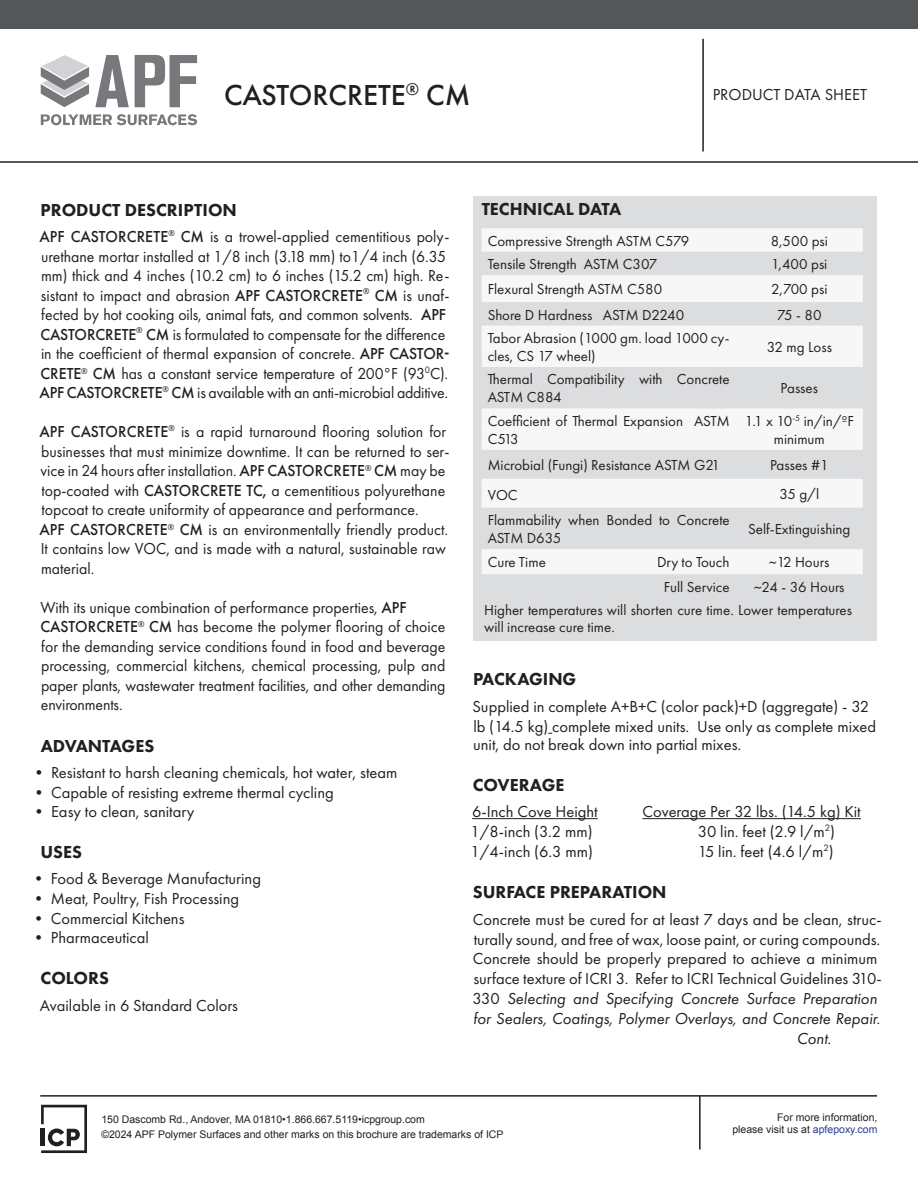
<style>
.page{position:relative;width:918px;height:1188px;background:#fff}
.page>*{position:absolute;margin:0;border:0;box-sizing:border-box;transform-origin:0 0}
.t1{font:500 30px "Futura PT";color:#231f20}
.t2{font:800 18px "Futura PT";color:#231f20}
.t3{font:16.5px/19.5px "Futura PT";color:#231f20;scale:.96 1}
.t4{font:16.5px/19.8px "Futura PT";color:#231f20}
.t5{font:italic 16.5px "Futura PT";color:#231f20}
.t6{font:15px/18px "Futura PT";color:#231f20}
.t7{font:10.5px/12.6px "Arial";color:#231f20;text-align:right}
.s1{font-weight:500}
.s2{font-style:normal}
.s3{color:#253f8e}
</style>
<div class="page">
<div style="left:473px;top:196px;width:403px;height:445px;background:#dcdddf"></div>
<div style="left:0;top:0;width:918px;height:28px;background:#545759"></div>
<hr style="left:0;top:161px;width:918px;height:2px;background:#231f20">
<hr style="left:702px;top:39px;width:2px;height:113px;background:#231f20">
<svg style="left:482px;top:228px;width:381px;height:346px;fill:#f7f7f8"></svg>
<hr style="left:472px;top:818px;width:126px;height:1px;background:#231f20">
<hr style="left:642px;top:818px;width:219px;height:1px;background:#231f20">
<svg style="left:41px;top:55px;width:48px;height:52px"></svg>
<svg style="left:95px;top:55px;width:102px;height:52px"></svg>
<svg style="left:41px;top:114px;width:156px;height:11px"></svg>
<hr style="left:40px;top:1095px;width:837px;height:2px;background:#231f20">
<hr style="left:699px;top:1095px;width:2px;height:54px;background:#231f20">
<svg style="left:41px;top:1105px;width:46px;height:48px"></svg>
<p class="t1" style="left:224px;top:77px;width:248px">CASTORCRETE<sup>®</sup> CM</p>
<p class="t4" style="left:713px;top:85px;width:156px">PRODUCT DATA SHEET</p>
<p class="t2" style="left:40px;top:199px;width:198px">PRODUCT DESCRIPTION</p>
<p class="t3" style="left:40px;top:227px;width:429px"><span class="s1">APF CASTORCRETE</span><sup>®</sup> <span class="s1">CM</span> is a trowel-applied cementitious poly&shy;urethane mortar installed at 1/8 inch (3.18 mm) to1/4 inch (6.35 mm) thick and 4 inches (10.2 cm) to 6 inches (15.2 cm) high. Re&shy;sistant to impact and abrasion <span class="s1">APF CASTORCRETE</span><sup>®</sup> <span class="s1">CM</span> is unaf&shy;fected by hot cooking oils, animal fats, and common solvents. <span class="s1">APF CASTORCRETE</span><sup>®</sup> <span class="s1">CM</span> is formulated to compensate for the difference in the coefficient of thermal expansion of concrete. <span class="s1">APF CASTOR-CRETE</span><sup>®</sup> <span class="s1">CM</span> has a constant service temperature of 200°F (93<sup>0</sup>C).<br><span class="s1">APF CASTORCRETE</span><sup>®</sup> <span class="s1">CM</span> is available with an anti-microbial additive.</p>
<p class="t3" style="left:40px;top:422px;width:428px"><span class="s1">APF CASTORCRETE</span><sup>®</sup> is a rapid turnaround flooring solution for businesses that must minimize downtime. It can be returned to ser&shy;vice in 24 hours after installation. <span class="s1">APF CASTORCRETE</span><sup>®</sup> <span class="s1">CM</span> may be top-coated with <span class="s1">CASTORCRETE TC,</span> a cementitious polyurethane topcoat to create uniformity of appearance and performance.</p>
<p class="t3" style="left:40px;top:520px;width:427px"><span class="s1">APF CASTORCRETE</span><sup>®</sup> <span class="s1">CM</span> is an environmentally friendly product.<br>It contains low VOC, and is made with a natural, sustainable raw material.</p>
<p class="t3" style="left:40px;top:598px;width:423px">With its unique combination of performance properties, <span class="s1">APF CASTORCRETE</span><sup>®</sup> <span class="s1">CM</span> has become the polymer flooring of choice for the demanding service conditions found in food and beverage processing, commercial kitchens, chemical processing, pulp and paper plants, wastewater treatment facilities, and other demanding environments.</p>
<p class="t2" style="left:41px;top:734px;width:115px">ADVANTAGES</p>
<p class="t4" style="left:31px;top:762px;width:368px">• Resistant to harsh cleaning chemicals, hot water, steam</p>
<p class="t4" style="left:31px;top:782px;width:305px">• Capable of resisting extreme thermal cycling</p>
<p class="t4" style="left:31px;top:802px;width:165px">• Easy to clean, sanitary</p>
<p class="t2" style="left:40px;top:841px;width:43px">USES</p>
<p class="t4" style="left:31px;top:869px;width:232px">• Food &amp; Beverage Manufacturing</p>
<p class="t4" style="left:31px;top:888px;width:210px">• Meat, Poultry, Fish Processing</p>
<p class="t4" style="left:31px;top:908px;width:155px">• Commercial Kitchens</p>
<p class="t4" style="left:31px;top:928px;width:120px">• Pharmaceutical</p>
<p class="t2" style="left:40px;top:967px;width:70px">COLORS</p>
<p class="t4" style="left:40px;top:995px;width:200px">Available in 6 Standard Colors</p>
<p class="t2" style="left:482px;top:198px;width:141px">TECHNICAL DATA</p>
<p class="t6" style="left:488px;top:232px;width:203px">Compressive Strength ASTM C579</p>
<p class="t6" style="left:771px;top:232px;width:59px">8,500 psi</p>
<p class="t6" style="left:488px;top:255px;width:171px">Tensile Strength ASTM C307</p>
<p class="t6" style="left:771px;top:255px;width:58px">1,400 psi</p>
<p class="t6" style="left:488px;top:280px;width:176px">Flexural Strength ASTM C580</p>
<p class="t6" style="left:771px;top:280px;width:58px">2,700 psi</p>
<p class="t6" style="left:488px;top:306px;width:198px">Shore D Hardness ASTM D2240</p>
<p class="t6" style="left:777px;top:306px;width:46px">75 - 80</p>
<p class="t6" style="left:488px;top:329px;width:244px">Tabor Abrasion (1000 gm. load 1000 cy&shy;cles, CS 17 wheel)</p>
<p class="t6" style="left:767px;top:338px;width:67px">32 mg Loss</p>
<p class="t6" style="left:488px;top:370px;width:244px">Thermal Compatibility with Concrete<br>ASTM C884</p>
<p class="t6" style="left:781px;top:379px;width:39px">Passes</p>
<p class="t6" style="left:488px;top:412px;width:244px">Coefficient of Thermal Expansion ASTM<br>C513</p>
<p class="t6" style="left:745px;top:412px;width:111px;text-align:center">1.1 x 10<sup>-5</sup> in/in/ºF minimum</p>
<p class="t6" style="left:488px;top:456px;width:234px">Microbial (Fungi) Resistance ASTM G21</p>
<p class="t6" style="left:770px;top:456px;width:60px">Passes #1</p>
<p class="t6" style="left:488px;top:486px;width:31px">VOC</p>
<p class="t6" style="left:779px;top:485px;width:41px">35 g/l</p>
<p class="t6" style="left:488px;top:511px;width:244px">Flammability when Bonded to Concrete<br>ASTM D635</p>
<p class="t6" style="left:748px;top:520px;width:104px">Self-Extinguishing</p>
<p class="t6" style="left:488px;top:553px;width:60px">Cure Time</p>
<p class="t6" style="left:657px;top:553px;width:74px">Dry to Touch</p>
<p class="t6" style="left:769px;top:553px;width:62px">~12 Hours</p>
<p class="t6" style="left:664px;top:578px;width:67px">Full Service</p>
<p class="t6" style="left:754px;top:578px;width:92px">~24 - 36 Hours</p>
<p class="t6" style="left:484px;top:602px;width:369px;line-height:16.5px">Higher temperatures will shorten cure time. Lower temperatures will increase cure time.</p>
<p class="t2" style="left:473px;top:668px;width:105px">PACKAGING</p>
<p class="t4" style="left:472px;top:696px;width:405px">Supplied in complete A+B+C (color pack)+D (aggregate) - 32 lb (14.5 kg) complete mixed units. Use only as complete mixed</p>
<p class="t4" style="left:473px;top:734px;width:270px">unit, do not break down into partial mixes.</p>
<p class="t2" style="left:473px;top:774px;width:93px">COVERAGE</p>
<p class="t4" style="left:472px;top:802px;width:127px">6-Inch Cove Height</p>
<p class="t4" style="left:642px;top:802px;width:220px">Coverage Per 32 lbs. (14.5 kg) Kit</p>
<p class="t4" style="left:470px;top:821px;width:124px">1/8-inch (3.2 mm)</p>
<p class="t4" style="left:698px;top:821px;width:139px">30 lin. feet (2.9 l/m<sup>2</sup>)</p>
<p class="t4" style="left:470px;top:841px;width:124px">1/4-inch (6.3 mm)</p>
<p class="t4" style="left:698px;top:841px;width:137px">15 lin. feet (4.6 l/m<sup>2</sup>)</p>
<p class="t2" style="left:473px;top:880px;width:195px">SURFACE PREPARATION</p>
<p class="t4" style="left:473px;top:909px;width:410px">Concrete must be cured for at least 7 days and be clean, struc-</p>
<p class="t4" style="left:474px;top:929px;width:408px">turally sound, and free of wax, loose paint, or curing compounds.</p>
<p class="t4" style="left:473px;top:949px;width:406px">Concrete should be properly prepared to achieve a minimum</p>
<p class="t4" style="left:473px;top:969px;width:410px">surface texture of ICRI 3. Refer to ICRI Technical Guidelines 310-</p>
<p class="t5" style="left:473px;top:989px;width:406px"><span class="s2">330</span> Selecting and Specifying Concrete Surface Preparation</p>
<p class="t5" style="left:473px;top:1009px;width:409px">for Sealers, Coatings, Polymer Overlays, and Concrete Repair.</p>
<p class="t5" style="left:797px;top:1028px;width:36px">Cont.</p>
<p class="t7" style="left:101px;top:1113px;width:325px">150 Dascomb Rd., Andover, MA 01810•1.866.667.5119•icpgroup.com</p>
<p class="t7" style="left:101px;top:1128px;width:404px">©2024 APF Polymer Surfaces and other marks on this brochure are trademarks of ICP</p>
<p class="t7" style="left:732px;top:1111px;width:147px">For more information,<br>please visit us at <span class="s3">apfepoxy.com</span></p>
</div>
